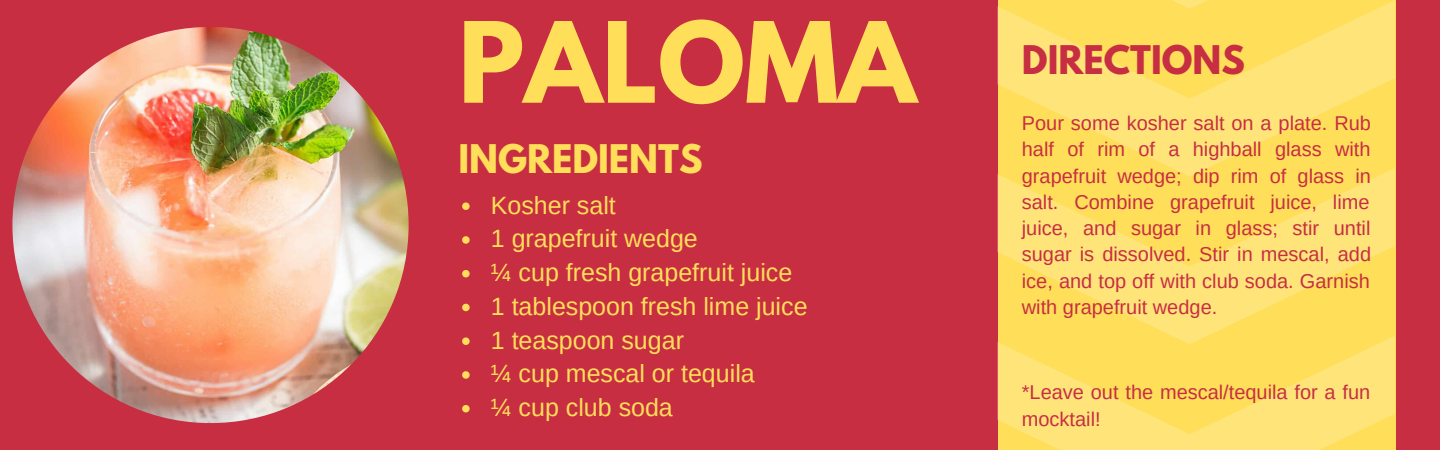
<style>
.page{position:relative;width:1440px;height:450px;background:#c72e42}
.page>*{position:absolute;margin:0;border:0;box-sizing:border-box;transform-origin:0 0}
.t1{font:700 99px "League Spartan";color:#ffde59}
.t2{font:700 35px "League Spartan";color:#ffde59}
.t3{font:700 35px "League Spartan";color:#c72e42}
.t4{font:25px/33.8px "Arimo";color:#ffde59}
.t5{font:20px/26.2px "Arimo";color:#c72e42;text-align:justify}
</style>
<div class="page">
<img style="left:12px;top:27px;width:397px;height:396px;border-radius:50%">
<img style="left:998px;top:0;width:397px;height:450px">
<svg style="left:462px;top:202px;width:8px;height:8px"></svg>
<svg style="left:462px;top:236px;width:8px;height:8px"></svg>
<svg style="left:462px;top:270px;width:8px;height:7px"></svg>
<svg style="left:462px;top:304px;width:8px;height:7px"></svg>
<svg style="left:462px;top:337px;width:8px;height:8px"></svg>
<svg style="left:462px;top:371px;width:8px;height:8px"></svg>
<svg style="left:462px;top:405px;width:8px;height:7px"></svg>
<h1 class="t1" style="left:458px;top:14px;width:459px">PALOMA</h1>
<h2 class="t2" style="left:458px;top:142px;width:246px">INGREDIENTS</h2>
<p class="t4" style="left:491px;top:188px;width:318px">Kosher salt<br>1 grapefruit wedge<br>¼ cup fresh grapefruit juice<br>1 tablespoon fresh lime juice<br>1 teaspoon sugar<br>¼ cup mescal or tequila<br>¼ cup club soda</p>
<h2 class="t3" style="left:1022px;top:42px;width:224px">DIRECTIONS</h2>
<p class="t5" style="left:1022px;top:110px;width:351px">Pour some kosher salt on a plate. Rub half of rim of a highball glass with grapefruit wedge; dip rim of glass in salt. Combine grapefruit juice, lime juice, and sugar in glass; stir until sugar is dissolved. Stir in mescal, add ice, and top off with club soda. Garnish with grapefruit wedge.</p>
<p class="t5" style="left:1022px;top:379px;width:350px">*Leave out the mescal/tequila for a fun mocktail!</p>
</div>
